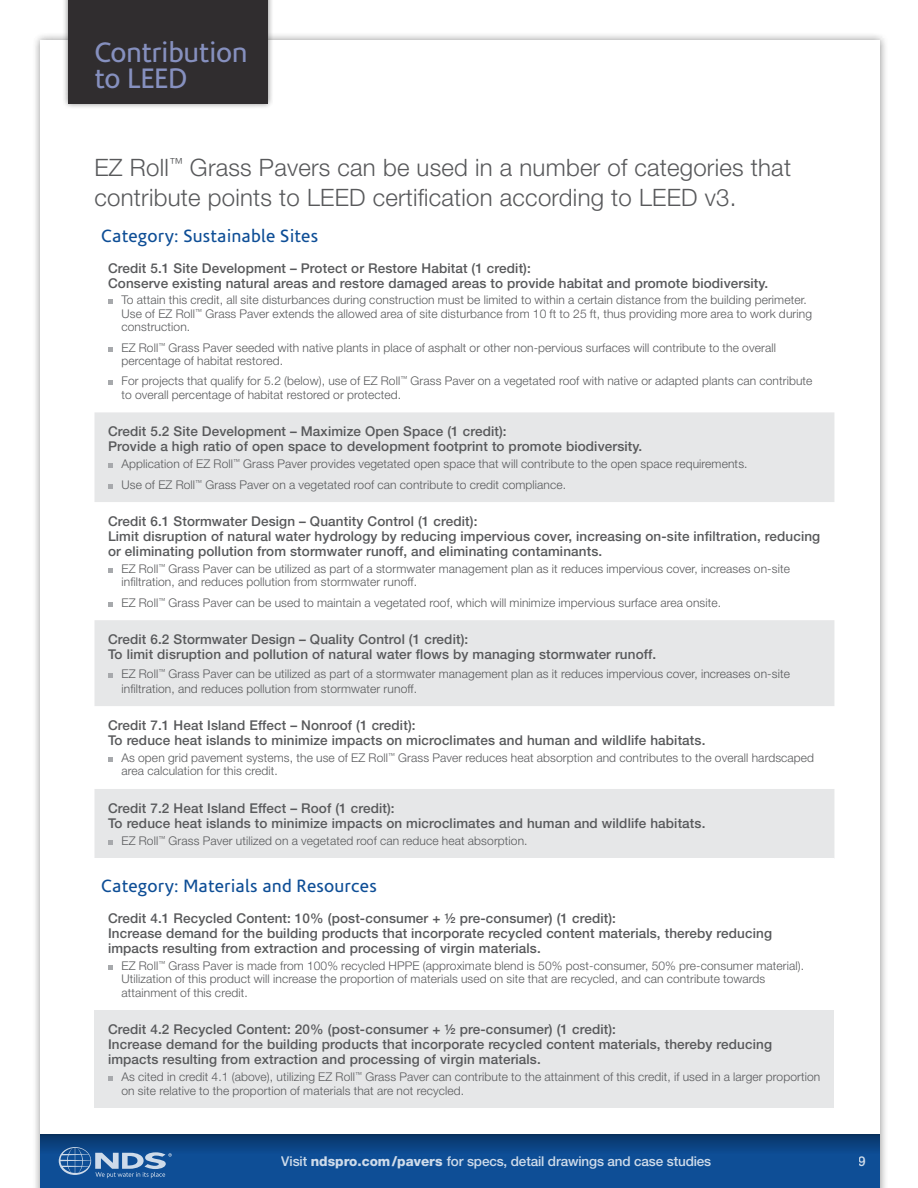
<style>
.page{position:relative;width:918px;height:1188px;background:#fff}
.page>*{position:absolute;margin:0;border:0;box-sizing:border-box;transform-origin:0 0}
.t1{font:28.5px/25.5px "Corisande";letter-spacing:-.01em;color:#8690bf}
.t2{font:300 24px/30px "Helvetica Neue LT";letter-spacing:.01em;color:#58595b}
.t3{font:18px "Corisande";letter-spacing:.01em;color:#0e4e96}
.t4{font:500 13.5px/15px "Helvetica Neue LT";letter-spacing:.01em;color:#58595b}
.t5{font:500 13.5px "Helvetica Neue LT";letter-spacing:-.01em;color:#fff}
.t6{font:300 12px/13.5px "Helvetica Neue LT";letter-spacing:.01em;color:#58595b}
.s1{font-weight:800}
</style>
<div class="page">
<div style="left:32px;top:32px;width:856px;height:1156px;background:#000;opacity:.5"></div>
<div style="left:40px;top:40px;width:840px;height:1148px;background:#fff"></div>
<div style="left:40px;top:1134px;width:840px;height:54px;background:#0e4e96"></div>
<div style="left:40px;top:1134px;width:840px;height:20px;background:linear-gradient(to bottom,#093464,#0d4b91)"></div>
<svg style="left:59px;top:1147px;width:113px;height:31px"></svg>
<div style="left:62px;top:0;width:212px;height:109px;background:#000;opacity:.5"></div>
<div style="left:69px;top:0;width:199px;height:103px;background:#302d2f"></div>
<svg style="left:94px;top:412px;width:740px;height:446px;fill:#e6e7e8"></svg>
<div style="left:94px;top:1010px;width:740px;height:98px;background:#e6e7e8"></div>
<svg style="left:108px;top:299px;width:5px;height:5px"></svg>
<svg style="left:108px;top:347px;width:5px;height:5px"></svg>
<svg style="left:108px;top:380px;width:5px;height:5px"></svg>
<svg style="left:108px;top:463px;width:5px;height:5px"></svg>
<svg style="left:108px;top:484px;width:5px;height:5px"></svg>
<svg style="left:108px;top:568px;width:5px;height:5px"></svg>
<svg style="left:108px;top:602px;width:5px;height:5px"></svg>
<svg style="left:108px;top:673px;width:5px;height:5px"></svg>
<svg style="left:108px;top:757px;width:5px;height:5px"></svg>
<svg style="left:108px;top:840px;width:5px;height:5px"></svg>
<svg style="left:108px;top:965px;width:5px;height:5px"></svg>
<svg style="left:108px;top:1076px;width:5px;height:5px"></svg>
<h1 class="t1" style="left:94px;top:41px;width:155px">Contribution to LEED</h1>
<h2 class="t2" style="left:94px;top:152px;width:698px">EZ Roll<sup>™</sup> Grass Pavers can be used in a number of categories that contribute points to LEED certification according to LEED v3.</h2>
<h3 class="t3" style="left:101px;top:226px;width:219px">Category: Sustainable Sites</h3>
<p class="t4" style="left:108px;top:260px;width:662px">Credit 5.1 Site Development – Protect or Restore Habitat (1 credit):<br>Conserve existing natural areas and restore damaged areas to provide habitat and promote biodiversity.</p>
<p class="t6" style="left:121px;top:293px;width:692px">To attain this credit, all site disturbances during construction must be limited to within a certain distance from the building perimeter.<br>Use of EZ Roll<sup>™</sup> Grass Paver extends the allowed area of site disturbance from 10 ft to 25 ft, thus providing more area to work during construction.</p>
<p class="t6" style="left:122px;top:340px;width:656px">EZ Roll<sup>™</sup> Grass Paver seeded with native plants in place of asphalt or other non-pervious surfaces will contribute to the overall percentage of habitat restored.</p>
<p class="t6" style="left:121px;top:374px;width:693px">For projects that qualify for 5.2 (below), use of EZ Roll<sup>™</sup> Grass Paver on a vegetated roof with native or adapted plants can contribute to overall percentage of habitat restored or protected.</p>
<p class="t4" style="left:108px;top:424px;width:536px">Credit 5.2 Site Development – Maximize Open Space (1 credit):<br>Provide a high ratio of open space to development footprint to promote biodiversity.</p>
<p class="t6" style="left:122px;top:454px;width:628px;line-height:20.2px">Application of EZ Roll<sup>™</sup> Grass Paver provides vegetated open space that will contribute to the open space requirements.<br>Use of EZ Roll<sup>™</sup> Grass Paver on a vegetated roof can contribute to credit compliance.</p>
<p class="t4" style="left:108px;top:514px;width:714px">Credit 6.1 Stormwater Design – Quantity Control (1 credit):<br>Limit disruption of natural water hydrology by reducing impervious cover, increasing on-site infiltration, reducing or eliminating pollution from stormwater runoff, and eliminating contaminants.</p>
<p class="t6" style="left:122px;top:562px;width:670px">EZ Roll<sup>™</sup> Grass Paver can be utilized as part of a stormwater management plan as it reduces impervious cover, increases on-site infiltration, and reduces pollution from stormwater runoff.</p>
<p class="t6" style="left:122px;top:595px;width:601px">EZ Roll<sup>™</sup> Grass Paver can be used to maintain a vegetated roof, which will minimize impervious surface area onsite.</p>
<p class="t4" style="left:108px;top:632px;width:550px">Credit 6.2 Stormwater Design – Quality Control (1 credit):<br>To limit disruption and pollution of natural water flows by managing stormwater runoff.</p>
<p class="t6" style="left:122px;top:666px;width:670px;line-height:15px">EZ Roll<sup>™</sup> Grass Paver can be utilized as part of a stormwater management plan as it reduces impervious cover, increases on-site infiltration, and reduces pollution from stormwater runoff.</p>
<p class="t4" style="left:108px;top:718px;width:599px">Credit 7.1 Heat Island Effect – Nonroof (1 credit):<br>To reduce heat islands to minimize impacts on microclimates and human and wildlife habitats.</p>
<p class="t6" style="left:122px;top:751px;width:694px">As open grid pavement systems, the use of EZ Roll<sup>™</sup> Grass Paver reduces heat absorption and contributes to the overall hardscaped area calculation for this credit.</p>
<p class="t4" style="left:108px;top:801px;width:599px">Credit 7.2 Heat Island Effect – Roof (1 credit):<br>To reduce heat islands to minimize impacts on microclimates and human and wildlife habitats.</p>
<p class="t6" style="left:122px;top:834px;width:408px">EZ Roll<sup>™</sup> Grass Paver utilized on a vegetated roof can reduce heat absorption.</p>
<h3 class="t3" style="left:101px;top:876px;width:277px">Category: Materials and Resources</h3>
<p class="t4" style="left:108px;top:910px;width:666px">Credit 4.1 Recycled Content: 10% (post-consumer + ½ pre-consumer) (1 credit):<br>Increase demand for the building products that incorporate recycled content materials, thereby reducing impacts resulting from extraction and processing of virgin materials.</p>
<p class="t6" style="left:122px;top:959px;width:684px">EZ Roll<sup>™</sup> Grass Paver is made from 100% recycled HPPE (approximate blend is 50% post-consumer, 50% pre-consumer material).<br>Utilization of this product will increase the proportion of materials used on site that are recycled, and can contribute towards attainment of this credit.</p>
<p class="t4" style="left:108px;top:1022px;width:666px">Credit 4.2 Recycled Content: 20% (post-consumer + ½ pre-consumer) (1 credit):<br>Increase demand for the building products that incorporate recycled content materials, thereby reducing impacts resulting from extraction and processing of virgin materials.</p>
<p class="t6" style="left:121px;top:1070px;width:700px">As cited in credit 4.1 (above), utilizing EZ Roll<sup>™</sup> Grass Paver can contribute to the attainment of this credit, if used in a larger proportion on site relative to the proportion of materials that are not recycled.</p>
<p class="t5" style="left:281px;top:1153px;width:431px">Visit <span class="s1">ndspro.com/pavers</span> for specs, detail drawings and case studies</p>
<p class="t5" style="left:859px;top:1153px;width:9px">9</p>
</div>
